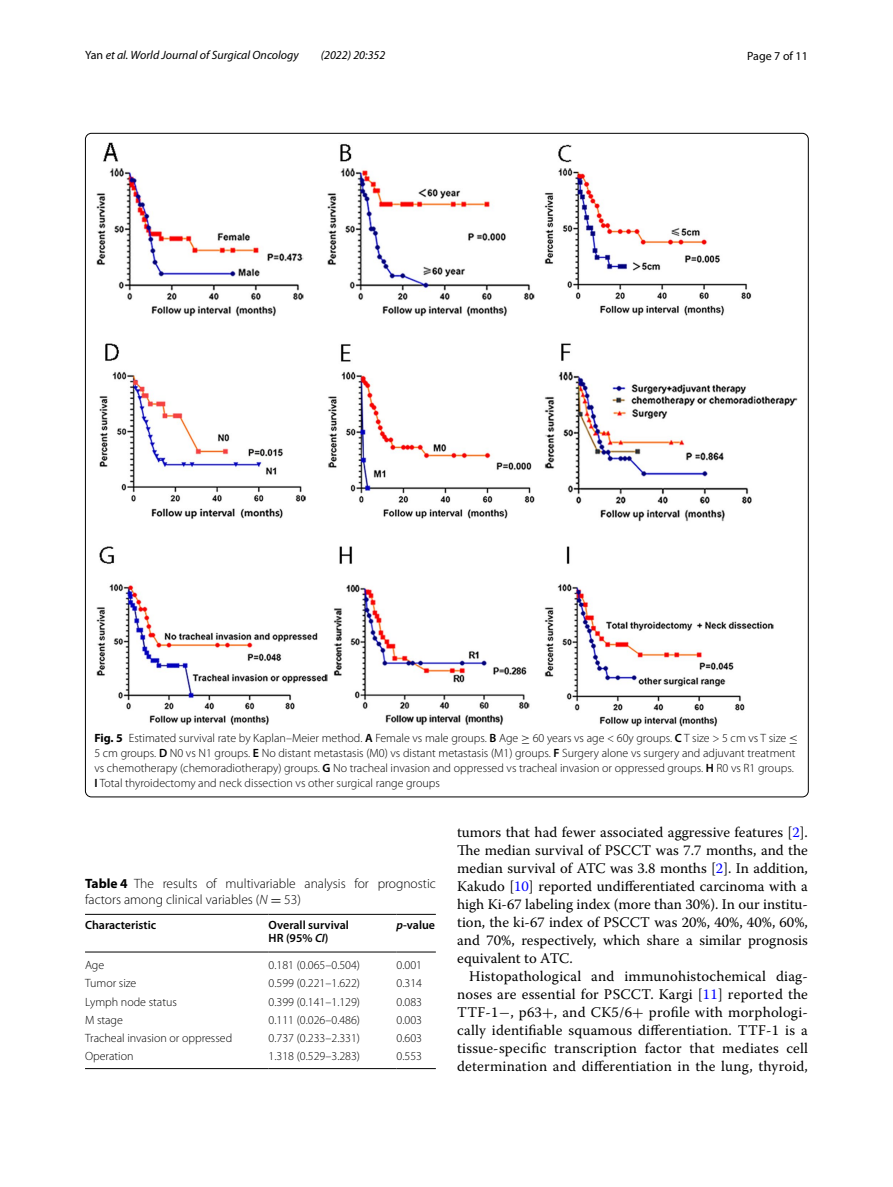
<style>
.page{position:relative;width:893px;height:1187px;background:#fff}
.page>*{position:absolute;margin:0;border:0;box-sizing:border-box;transform-origin:0 0}
.t1{font:14.7px/18px "Warnock Pro";letter-spacing:.005em;color:#000;text-align:justify}
.t2{font:300 13.5px/16.5px "Myriad Pro";color:#000}
.t3{font:300 12px/15px "Myriad Pro";color:#000}
.t4{font:italic 12px "Myriad Pro";color:#000}
.t5{font:600 12px/13.5px "Myriad Pro";color:#000}
.t6{font:12px "Myriad Pro";color:#000}
.s1{font-style:normal}
.s2{font-weight:700}
.s3{font-weight:600}
.s4{font-family:"MTSY";font-weight:400}
.s5{font-style:italic}
.s6{color:#00f}
.s7{font-family:"MTSY"}
</style>
<div class="page">
<img style="left:97px;top:142px;width:700px;height:585px">
<hr style="left:85px;top:914px;width:184px;height:1px;background:#000">
<hr style="left:85px;top:951px;width:184px;height:1px;background:#000">
<hr style="left:269px;top:914px;width:128px;height:1px;background:#000">
<hr style="left:269px;top:951px;width:128px;height:1px;background:#000">
<hr style="left:397px;top:914px;width:39px;height:1px;background:#000">
<hr style="left:397px;top:951px;width:39px;height:1px;background:#000">
<hr style="left:85px;top:1068px;width:184px;height:1px;background:#000">
<hr style="left:269px;top:1068px;width:128px;height:1px;background:#000">
<hr style="left:397px;top:1068px;width:39px;height:1px;background:#000">
<p class="t4" style="left:85px;top:48px;width:215px"><span class="s1">Yan</span> et al. World Journal of Surgical Oncology</p>
<p class="t4" style="left:321px;top:48px;width:66px">(2022) 20:352</p>
<p class="t6" style="left:747px;top:48px;width:62px">Page 7 of 11</p>
<p class="t3" style="left:94px;top:730px;width:705px"><span class="s2">Fig. 5</span> Estimated survival rate by Kaplan–Meier method. <span class="s3">A</span> Female vs male groups. <span class="s3">B</span> Age <span class="s4">≥</span> 60 years vs age &lt; 60y groups. <span class="s3">C</span> T size &gt; 5 cm vs T size <span class="s4">≤ </span>5 cm groups. <span class="s3">D</span> N0 vs N1 groups. <span class="s3">E</span> No distant metastasis (M0) vs distant metastasis (M1) groups. <span class="s3">F</span> Surgery alone vs surgery and adjuvant treatment vs chemotherapy (chemoradiotherapy) groups. <span class="s3">G</span> No tracheal invasion and oppressed vs tracheal invasion or oppressed groups. <span class="s3">H</span> R0 vs R1 groups.<br><span class="s3">I</span> Total thyroidectomy and neck dissection vs other surgical range groups</p>
<p class="t2" style="left:85px;top:875px;width:352px"><span class="s2">Table 4</span> The results of multivariable analysis for prognostic factors among clinical variables (<span class="s5">N</span> <span class="s4">=</span> 53)</p>
<p class="t5" style="left:85px;top:917px;width:73px">Characteristic</p>
<p class="t5" style="left:269px;top:917px;width:82px">Overall survival<br>HR (95% <span class="s5">CI</span>)</p>
<p class="t5" style="left:397px;top:917px;width:40px"><span class="s5">p</span>-value</p>
<p class="t3" style="left:85px;top:957px;width:21px">Age</p>
<p class="t3" style="left:269px;top:957px;width:93px">0.181 (0.065–0.504)</p>
<p class="t3" style="left:397px;top:957px;width:27px">0.001</p>
<p class="t3" style="left:85px;top:975px;width:53px">Tumor size</p>
<p class="t3" style="left:269px;top:975px;width:93px">0.599 (0.221–1.622)</p>
<p class="t3" style="left:397px;top:975px;width:27px">0.314</p>
<p class="t3" style="left:85px;top:994px;width:93px">Lymph node status</p>
<p class="t3" style="left:269px;top:994px;width:93px">0.399 (0.141–1.129)</p>
<p class="t3" style="left:397px;top:994px;width:27px">0.083</p>
<p class="t3" style="left:85px;top:1012px;width:39px">M stage</p>
<p class="t3" style="left:269px;top:1012px;width:93px">0.111 (0.026–0.486)</p>
<p class="t3" style="left:397px;top:1012px;width:27px">0.003</p>
<p class="t3" style="left:85px;top:1030px;width:149px">Tracheal invasion or oppressed</p>
<p class="t3" style="left:269px;top:1030px;width:93px">0.737 (0.233–2.331)</p>
<p class="t3" style="left:397px;top:1030px;width:27px">0.603</p>
<p class="t3" style="left:85px;top:1048px;width:50px">Operation</p>
<p class="t3" style="left:269px;top:1048px;width:93px">1.318 (0.529–3.283)</p>
<p class="t3" style="left:397px;top:1048px;width:27px">0.553</p>
<p class="t1" style="left:457px;top:822px;width:352px">tumors that had fewer associated aggressive features [<span class="s6">2</span>].<br>The median survival of PSCCT was 7.7 months, and the median survival of ATC was 3.8 months [<span class="s6">2</span>]. In addition, Kakudo [<span class="s6">10</span>] reported undifferentiated carcinoma with a high Ki-67 labeling index (more than 30%). In our institu&shy;tion, the ki-67 index of PSCCT was 20%, 40%, 40%, 60%, and 70%, respectively, which share a similar prognosis equivalent to ATC.</p>
<p class="t1" style="left:457px;top:966px;width:352px;text-indent:12px">Histopathological and immunohistochemical diag&shy;noses are essential for PSCCT. Kargi [<span class="s6">11</span>] reported the TTF-1<span class="s7">−</span>, p63<span class="s7">+</span>, and CK5/6<span class="s7">+</span> profile with morphologi&shy;cally identifiable squamous differentiation. TTF-1 is a tissue-specific transcription factor that mediates cell determination and differentiation in the lung, thyroid,</p>
</div>
